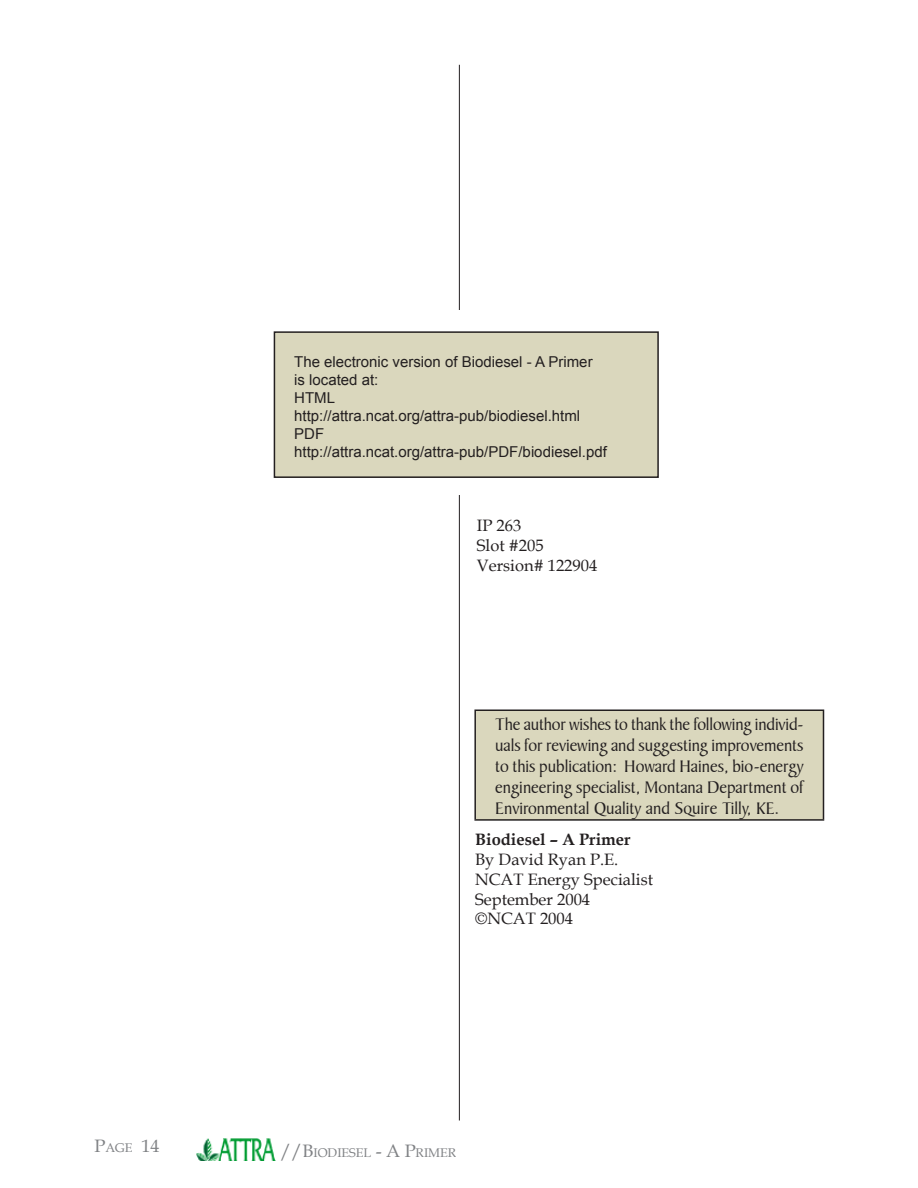
<style>
.page{position:relative;width:918px;height:1188px;background:#fff}
.page>*{position:absolute;margin:0;border:0;box-sizing:border-box;transform-origin:0 0}
.t1{font:18px/21px "Baker Signet BT";color:#231f20;text-align:justify}
.t2{font:18px "Book Antiqua";color:#808285}
.t3{font:16.5px/19.8px "Book Antiqua";color:#231f20}
.t4{font:700 16.5px "Book Antiqua";color:#231f20}
.t5{font:15px/18px "Arial";color:#231f20}
.t6{font:12.6px "Book Antiqua";color:#808285}
.s1{font-size:12.6px}
.s2{font-size:18px}
</style>
<div class="page">
<hr style="left:459px;top:65px;width:1px;height:1055px;background:#231f20">
<img style="left:196px;top:1138px;width:80px;height:23px">
<div style="left:444px;top:310px;width:30px;height:185px;background:#fff"></div>
<div style="left:475px;top:710px;width:348px;height:110px;background:#dad7bd"></div>
<hr style="left:474px;top:710px;width:350px;height:1px;background:#231f20">
<hr style="left:474px;top:711px;width:2px;height:108px;background:#231f20">
<hr style="left:823px;top:711px;width:1px;height:108px;background:#231f20">
<hr style="left:474px;top:819px;width:350px;height:2px;background:#231f20">
<div style="left:274px;top:332px;width:384px;height:145px;background:#dad7bd"></div>
<div style="left:274px;top:331px;width:385px;height:147px;border:2px solid #231f20"></div>
<p class="t5" style="left:294px;top:353px;width:314px">The electronic version of Biodiesel - A Primer is located at:<br>HTML http://attra.ncat.org/attra-pub/biodiesel.html<br>PDF http://attra.ncat.org/attra-pub/PDF/biodiesel.pdf</p>
<p class="t3" style="left:477px;top:515px;width:122px">IP 263<br>Slot #205<br>Version# 122904</p>
<p class="t1" style="left:495px;top:714px;width:310px">The author wishes to thank the following individ&shy;uals for reviewing and suggesting improvements to this publication: Howard Haines, bio-energy engineering specialist, Montana Department of Environmental Quality and Squire Tilly, KE.</p>
<p class="t4" style="left:475px;top:828px;width:157px">Biodiesel – A Primer</p>
<p class="t3" style="left:475px;top:849px;width:179px">By David Ryan P.E.<br>NCAT Energy Specialist<br>September 2004 ©NCAT 2004</p>
<p class="t2" style="left:94px;top:1134px;width:66px">P<span class="s1">AGE</span> 14</p>
<p class="t6" style="left:281px;top:1144px;width:177px"><span class="s2">//B</span>IODIESEL <span class="s2">- A P</span>RIMER</p>
</div>
